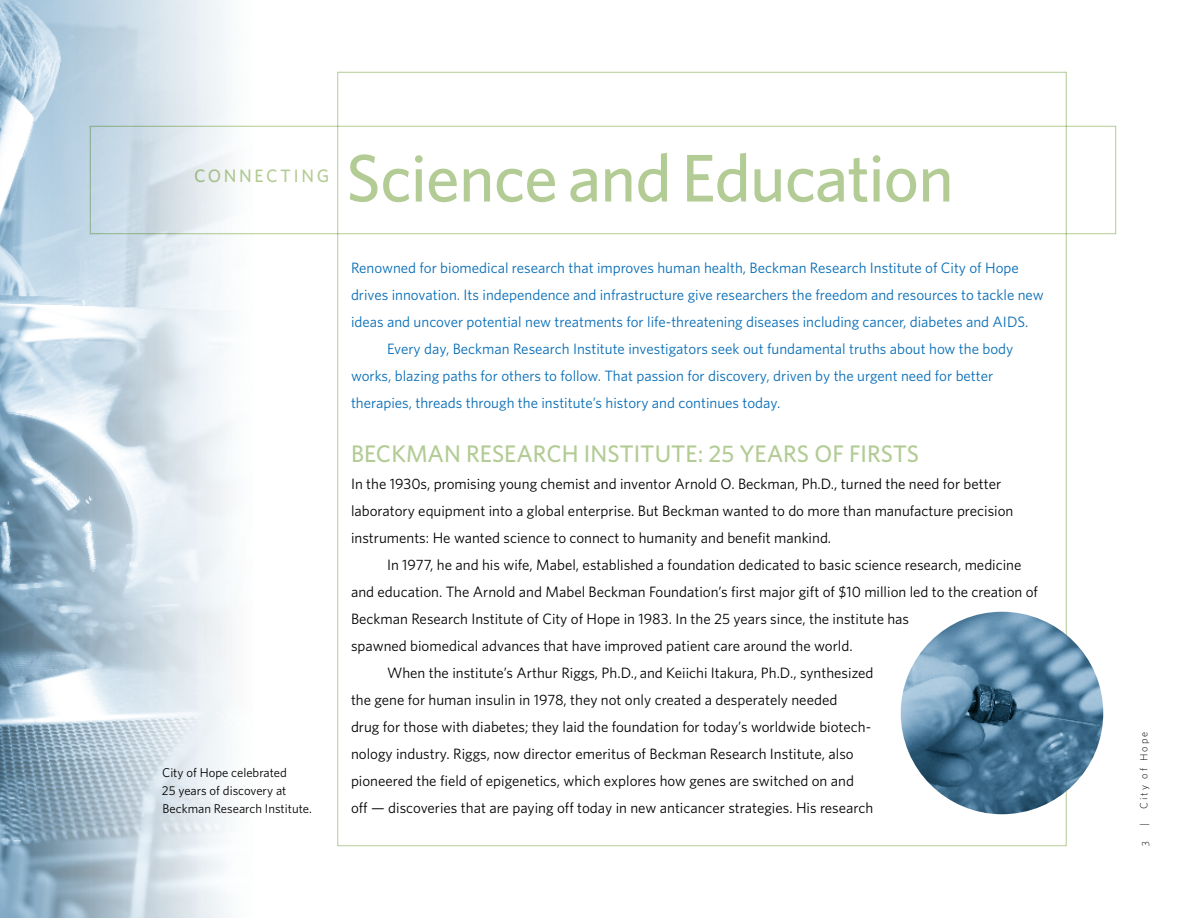
<style>
.page{position:relative;width:1188px;height:918px;background:#fff}
.page>*{position:absolute;margin:0;border:0;box-sizing:border-box;transform-origin:0 0}
.t1{font:500 67.5px "Whitney";letter-spacing:-.01em;color:#b3cc95}
.t2{font:500 24px "Whitney";color:#b3cc95}
.t3{font:500 18px "Whitney";letter-spacing:.15em;color:#b3cc95}
.t4{font:15px/27px "Whitney";color:#000}
.t5{font:15px "Whitney";color:#056cb6}
.t6{font:12.75px/18px "Whitney";color:#000}
.t7{font:300 10.5px "Whitney";letter-spacing:.2em;color:#000}
.t8{font:10.5px "Whitney Light SC";color:#000}
</style>
<div class="page">
<img style="left:0;top:0;width:268px;height:918px">
<img style="left:901px;top:612px;width:202px;height:202px;border-radius:101px">
<div style="left:90px;top:126px;width:1026px;height:108px;border:1px solid #b3cc95"></div>
<p class="t3" style="left:194px;top:165px;width:137px">CONNECTING</p>
<h1 class="t1" style="left:346px;top:137px;width:609px">SCIENCE AND EDUCATION</h1>
<p class="t6" style="left:162px;top:763px;width:151px">City of Hope celebrated<br>25 years of discovery at<br>Beckman Research Institute.</p>
<p class="t5" style="left:351px;top:259px;width:669px">Renowned for biomedical research that improves human health, Beckman Research Institute of City of Hope</p>
<p class="t5" style="left:351px;top:286px;width:694px">drives innovation. Its independence and infrastructure give researchers the freedom and resources to tackle new</p>
<p class="t5" style="left:351px;top:313px;width:679px">ideas and uncover potential new treatments for life-threatening diseases including cancer, diabetes and AIDS.</p>
<p class="t5" style="left:387px;top:340px;width:628px">Every day, Beckman Research Institute investigators seek out fundamental truths about how the body</p>
<p class="t5" style="left:351px;top:367px;width:644px">works, blazing paths for others to follow. That passion for discovery, driven by the urgent need for better</p>
<p class="t5" style="left:351px;top:394px;width:431px">therapies, threads through the institute’s history and continues today.</p>
<h2 class="t2" style="left:351px;top:439px;width:570px">BECKMAN RESEARCH I NSTITUTE: 25 YEARS OF FIRSTS</h2>
<p class="t4" style="left:351px;top:470px;width:664px">In the 1930s, promising young chemist and inventor Arnold O. Beckman, Ph.D., turned the need for better laboratory equipment into a global enterprise. But Beckman wanted to do more than manufacture precision instruments: He wanted science to connect to humanity and benefit mankind.</p>
<p class="t4" style="left:387px;top:551px;width:636px">In 1977, he and his wife, Mabel, established a foundation dedicated to basic science research, medicine</p>
<p class="t4" style="left:351px;top:578px;width:689px">and education. The Arnold and Mabel Beckman Foundation’s first major gift of $10 million led to the creation of</p>
<p class="t4" style="left:351px;top:605px;width:560px">Beckman Research Institute of City of Hope in 1983. In the 25 years since, the institute has</p>
<p class="t4" style="left:351px;top:632px;width:503px">spawned biomedical advances that have improved patient care around the world.</p>
<p class="t4" style="left:387px;top:659px;width:488px">When the institute’s Arthur Riggs, Ph.D., and Keiichi Itakura, Ph.D., synthesized</p>
<p class="t4" style="left:351px;top:686px;width:488px">the gene for human insulin in 1978, they not only created a desperately needed</p>
<p class="t4" style="left:351px;top:713px;width:522px">drug for those with diabetes; they laid the foundation for today’s worldwide biotech-</p>
<p class="t4" style="left:351px;top:740px;width:504px">nology industry. Riggs, now director emeritus of Beckman Research Institute, also</p>
<p class="t4" style="left:351px;top:767px;width:505px">pioneered the field of epigenetics, which explores how genes are switched on and</p>
<p class="t4" style="left:351px;top:794px;width:524px">off — discoveries that are paying off today in new anticancer strategies. His research</p>
<p class="t7" style="left:1138px;top:809px;width:79px;rotate:-90deg">City of Hope</p>
<p class="t8" style="left:1138px;top:826px;width:4px;rotate:-90deg">|</p>
<p class="t8" style="left:1138px;top:846px;width:6px;rotate:-90deg">3</p>
</div>
